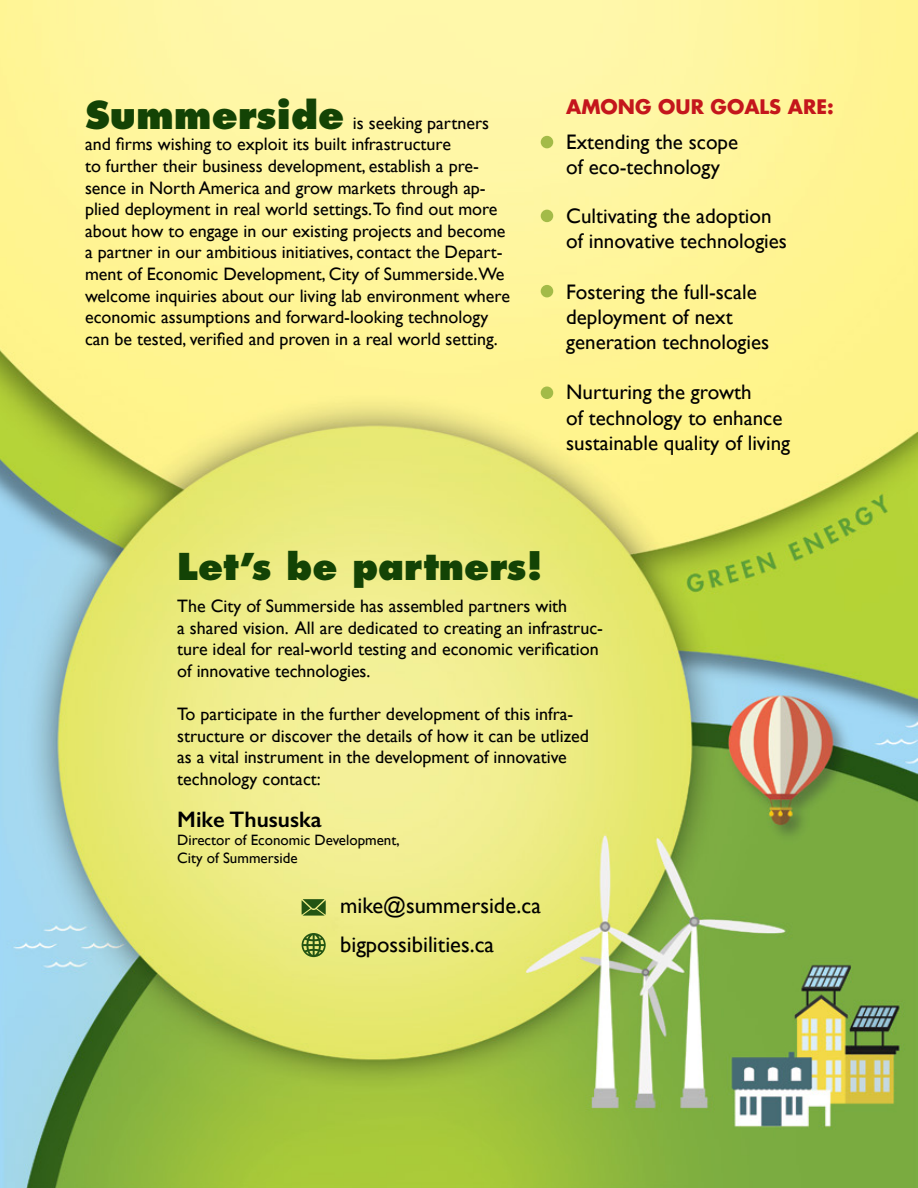
<style>
.page{position:relative;width:918px;height:1188px;background:#fff}
.page>*{position:absolute;margin:0;border:0;box-sizing:border-box;transform-origin:0 0}
.t1{font:800 36px "Futura Std";color:#134305}
.t2{font:22.5px/39px "Gill Sans";color:#000}
.t3{font:600 22.5px "Gill Sans";color:#000}
.t4{font:21px/25.2px "Gill Sans";color:#000}
.t5{font:700 19.5px "Futura Std";color:#c4161c}
.t6{font:18px/21.6px "Gill Sans";color:#000}
.t7{font:15px/18px "Gill Sans";color:#000}
.s1{font-family:"Futura Std";font-weight:800;font-size:37.5px;color:#134305}
</style>
<div class="page">
<img style="left:0;top:0;width:918px;height:1188px">
<svg style="left:302px;top:899px;width:24px;height:17px"></svg>
<svg style="left:302px;top:933px;width:24px;height:24px"></svg>
<div style="left:541px;top:136px;width:12px;height:12px;background:#a3bb48;border-radius:50%"></div>
<div style="left:541px;top:210px;width:12px;height:12px;background:#a3bb48;border-radius:50%"></div>
<div style="left:541px;top:285px;width:12px;height:12px;background:#a3bb48;border-radius:50%"></div>
<div style="left:541px;top:387px;width:12px;height:12px;background:#a3bb48;border-radius:50%"></div>
<p class="t6" style="left:85px;top:112px;width:426px"><span class="s1">Summerside</span> is seeking partners and firms wishing to exploit its built infrastructure<br>to further their business development, establish a pre&shy;sence in North America and grow markets through ap&shy;plied deployment in real world settings.To find out more about how to engage in our existing projects and become a partner in our ambitious initiatives, contact the Depart&shy;ment of Economic Development, City of Summerside.We welcome inquiries about our living lab environment where economic assumptions and forward-looking technology can be tested, verified and proven in a real world setting.</p>
<p class="t5" style="left:566px;top:94px;width:192px">AMONG OUR GOALS</p>
<p class="t5" style="left:788px;top:94px;width:47px">ARE:</p>
<p class="t4" style="left:566px;top:129px;width:173px">Extending the scope of eco-technology</p>
<p class="t4" style="left:566px;top:203px;width:222px">Cultivating the adoption of innovative technologies</p>
<p class="t4" style="left:566px;top:279px;width:205px">Fostering the full-scale deployment of next generation technologies</p>
<p class="t4" style="left:566px;top:380px;width:226px">Nurturing the growth<br>of technology to enhance sustainable quality of living</p>
<h1 class="t1" style="left:177px;top:544px;width:367px">Let’s be partners!</h1>
<p class="t6" style="left:177px;top:595px;width:427px">The City of Summerside has assembled partners with<br>a shared vision. All are dedicated to creating an infrastruc&shy;ture ideal for real-world testing and economic verification of innovative technologies.</p>
<p class="t6" style="left:177px;top:703px;width:413px">To participate in the further development of this infra&shy;structure or discover the details of how it can be utlized as a vital instrument in the development of innovative technology contact:</p>
<p class="t3" style="left:177px;top:806px;width:146px">Mike Thususka</p>
<p class="t7" style="left:177px;top:831px;width:224px">Director of Economic Development,<br>City of Summerside</p>
<p class="t2" style="left:340px;top:886px;width:202px">mike@summerside.ca bigpossibilities.ca</p>
</div>
